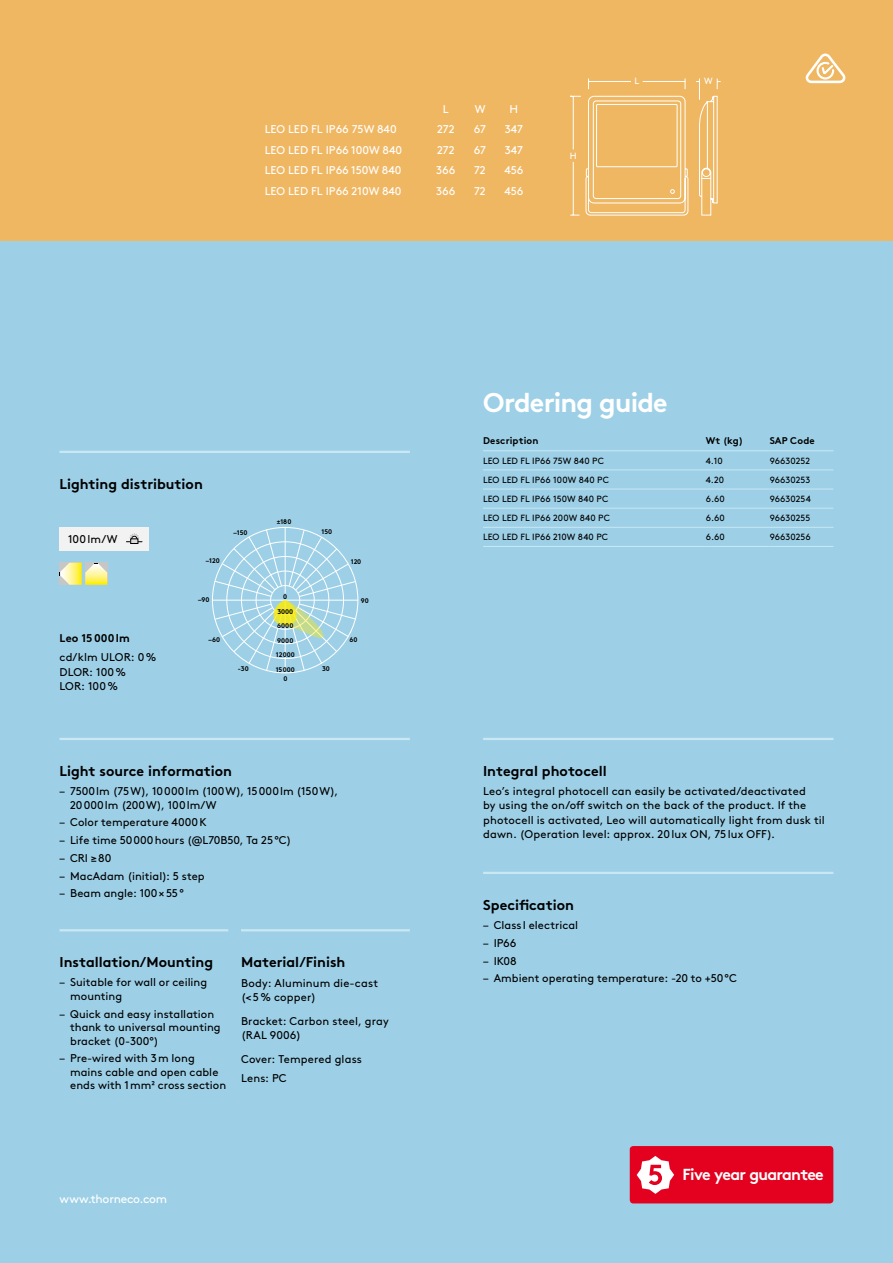
<style>
.page{position:relative;width:893px;height:1263px;background:#9dd0e7}
.page>*{position:absolute;margin:0;border:0;box-sizing:border-box;transform-origin:0 0}
.Subheadline_white_18{font:700 27px "Brown";letter-spacing:-.03em;color:#fff}
.t1{font:700 16.05px "Brown";letter-spacing:-.05em;color:#fff}
.Headline_Running_Tex{font:700 14.25px "Brown";color:#000}
.t2{font:12px "Brown";letter-spacing:-.02em;color:#fff}
.Running_Text_7_5pt{font:11.25px/14.2px "Brown";letter-spacing:.005em;color:#000}
.Dimension_Drawing{font:11.25px "Brown";color:#fff}
.Dimension_Drawing_ce{font:11.25px "Brown";letter-spacing:-.005em;color:#fff}
.Running_Text_Bold_7{font:700 11.25px "Brown";letter-spacing:.01em;color:#000}
.LVK_Lm_W_7_5pt{font:11.25px "Brown";letter-spacing:.01em;color:#000}
.Table_Headline_6_5pt{font:700 9.75px "Brown";letter-spacing:.015em;color:#000}
.Table_Text_6pt{font:9px "Brown";letter-spacing:.005em;color:#000}
.t3{font:9px "Brown";color:#fff}
.t4{font:700 6.75px/14.7px "Brown";color:#000}
</style>
<div class="page">
<div style="left:0;top:0;width:893px;height:240px;background:#f0b763"></div>
<hr style="left:60px;top:738px;width:350px;height:2px;background:#c9e8f3">
<hr style="left:483px;top:738px;width:350px;height:2px;background:#c9e8f3">
<hr style="left:60px;top:929px;width:168px;height:2px;background:#c9e8f3">
<hr style="left:241px;top:929px;width:169px;height:2px;background:#c9e8f3">
<hr style="left:483px;top:872px;width:350px;height:2px;background:#c9e8f3">
<hr style="left:60px;top:451px;width:350px;height:2px;background:#c9e8f3">
<svg style="left:60px;top:563px;width:47px;height:22px"></svg>
<hr style="left:285px;top:527px;width:1px;height:66px;background:#fff">
<hr style="left:285px;top:600px;width:1px;height:73px;background:#fff">
<hr style="left:212px;top:600px;width:146px;height:1px;background:#fff">
<svg style="left:214px;top:529px;width:143px;height:143px"></svg>
<div style="left:60px;top:527px;width:89px;height:24px;background:#f2f2f2"></div>
<svg style="left:126px;top:534px;width:16px;height:10px"></svg>
<hr style="left:483px;top:450px;width:223px;height:1px;background:#c9e8f3">
<hr style="left:706px;top:450px;width:64px;height:1px;background:#c9e8f3">
<hr style="left:770px;top:450px;width:63px;height:1px;background:#c9e8f3">
<hr style="left:483px;top:469px;width:223px;height:1px;background:#c9e8f3">
<hr style="left:706px;top:469px;width:64px;height:1px;background:#c9e8f3">
<hr style="left:770px;top:469px;width:63px;height:1px;background:#c9e8f3">
<hr style="left:483px;top:489px;width:223px;height:1px;background:#c9e8f3">
<hr style="left:706px;top:489px;width:64px;height:1px;background:#c9e8f3">
<hr style="left:770px;top:489px;width:63px;height:1px;background:#c9e8f3">
<hr style="left:483px;top:508px;width:223px;height:1px;background:#c9e8f3">
<hr style="left:706px;top:508px;width:64px;height:1px;background:#c9e8f3">
<hr style="left:770px;top:508px;width:63px;height:1px;background:#c9e8f3">
<hr style="left:483px;top:527px;width:223px;height:1px;background:#c9e8f3">
<hr style="left:706px;top:527px;width:64px;height:1px;background:#c9e8f3">
<hr style="left:770px;top:527px;width:63px;height:1px;background:#c9e8f3">
<hr style="left:483px;top:546px;width:223px;height:1px;background:#c9e8f3">
<hr style="left:706px;top:546px;width:64px;height:1px;background:#c9e8f3">
<hr style="left:770px;top:546px;width:63px;height:1px;background:#c9e8f3">
<div style="left:630px;top:1146px;width:203px;height:57px;background:#e4001f;border-radius:3px"></div>
<svg style="left:637px;top:1156px;width:37px;height:38px"></svg>
<svg style="left:805px;top:54px;width:41px;height:29px"></svg>
<svg style="left:570px;top:79px;width:151px;height:137px"></svg>
<p class="Dimension_Drawing_ce" style="left:443px;top:100px;width:7px">L</p>
<p class="Dimension_Drawing_ce" style="left:475px;top:100px;width:12px">W</p>
<p class="Dimension_Drawing_ce" style="left:510px;top:100px;width:10px">H</p>
<p class="Dimension_Drawing" style="left:265px;top:121px;width:133px">LEO LED FL IP66 75W 840</p>
<p class="Dimension_Drawing_ce" style="left:437px;top:121px;width:19px">272</p>
<p class="Dimension_Drawing_ce" style="left:474px;top:121px;width:14px">67</p>
<p class="Dimension_Drawing_ce" style="left:505px;top:121px;width:20px">347</p>
<p class="Dimension_Drawing" style="left:265px;top:141px;width:139px">LEO LED FL IP66 100W 840</p>
<p class="Dimension_Drawing_ce" style="left:437px;top:141px;width:19px">272</p>
<p class="Dimension_Drawing_ce" style="left:474px;top:141px;width:14px">67</p>
<p class="Dimension_Drawing_ce" style="left:505px;top:141px;width:20px">347</p>
<p class="Dimension_Drawing" style="left:265px;top:162px;width:138px">LEO LED FL IP66 150W 840</p>
<p class="Dimension_Drawing_ce" style="left:436px;top:162px;width:21px">366</p>
<p class="Dimension_Drawing_ce" style="left:474px;top:162px;width:13px">72</p>
<p class="Dimension_Drawing_ce" style="left:504px;top:162px;width:20px">456</p>
<p class="Dimension_Drawing" style="left:265px;top:182px;width:138px">LEO LED FL IP66 210W 840</p>
<p class="Dimension_Drawing_ce" style="left:436px;top:182px;width:21px">366</p>
<p class="Dimension_Drawing_ce" style="left:474px;top:182px;width:13px">72</p>
<p class="Dimension_Drawing_ce" style="left:504px;top:182px;width:20px">456</p>
<p class="t3" style="left:570px;top:148px;width:8px">H</p>
<p class="t3" style="left:634px;top:74px;width:6px">L</p>
<p class="t3" style="left:704px;top:74px;width:10px">W</p>
<p class="Headline_Running_Tex" style="left:60px;top:472px;width:145px">Lighting distribution</p>
<p class="LVK_Lm_W_7_5pt" style="left:68px;top:531px;width:51px">100lm/W</p>
<p class="t4" style="left:233px;top:524px;width:16px">–150</p>
<p class="t4" style="left:277px;top:514px;width:16px">±180</p>
<p class="t4" style="left:322px;top:524px;width:12px">150</p>
<p class="Running_Text_Bold_7" style="left:60px;top:629px;width:72px">Leo 15000lm</p>
<p class="Running_Text_7_5pt" style="left:60px;top:649px;width:98px">cd/klm ULOR: 0%<br>DLOR: 100%<br>LOR: 100%</p>
<p class="t4" style="left:206px;top:553px;width:16px">–120</p>
<p class="t4" style="left:351px;top:554px;width:12px">120</p>
<p class="t4" style="left:198px;top:592px;width:13px">–90</p>
<p class="t4" style="left:361px;top:592px;width:10px">90</p>
<p class="t4" style="left:209px;top:632px;width:13px">–60</p>
<p class="t4" style="left:283px;top:589px;width:6px">0</p>
<p class="t4" style="left:276px;top:603px;width:21px">3000<br>6000<br>9000<br>12000<br>15000</p>
<p class="t4" style="left:350px;top:631px;width:10px">60</p>
<p class="t4" style="left:322px;top:660px;width:9px">30</p>
<p class="t4" style="left:238px;top:660px;width:13px">-30</p>
<p class="t4" style="left:284px;top:670px;width:6px">0</p>
<p class="Headline_Running_Tex" style="left:60px;top:759px;width:174px">Light source information</p>
<p class="Running_Text_7_5pt" style="left:70px;top:783px;width:270px;line-height:13.5px;text-indent:-11px">– 7500lm (75W), 10000lm (100W), 15000lm (150W),<br>20000lm (200W), 100lm/W</p>
<p class="Running_Text_7_5pt" style="left:60px;top:814px;width:149px">– Color temperature 4000K</p>
<p class="Running_Text_7_5pt" style="left:60px;top:832px;width:233px">– Life time 50000hours (@L70B50, Ta 25°C)</p>
<p class="Running_Text_7_5pt" style="left:60px;top:850px;width:53px">– CRI ≥80</p>
<p class="Running_Text_7_5pt" style="left:60px;top:868px;width:147px">– MacAdam (initial): 5 step</p>
<p class="Running_Text_7_5pt" style="left:60px;top:885px;width:126px">– Beam angle: 100×55°</p>
<p class="Headline_Running_Tex" style="left:60px;top:951px;width:155px">Installation/Mounting</p>
<p class="Headline_Running_Tex" style="left:241px;top:951px;width:106px">Material/Finish</p>
<p class="Running_Text_7_5pt" style="left:241px;top:974px;width:139px">Body: Aluminum die-cast (&lt;5% copper)</p>
<p class="Running_Text_7_5pt" style="left:241px;top:1013px;width:149px">Bracket: Carbon steel, gray (RAL 9006)</p>
<p class="Running_Text_7_5pt" style="left:241px;top:1051px;width:122px">Cover: Tempered glass</p>
<p class="Running_Text_7_5pt" style="left:241px;top:1070px;width:47px">Lens: PC</p>
<p class="Running_Text_7_5pt" style="left:70px;top:975px;width:139px;line-height:13.5px;text-indent:-11px">– Suitable for wall or ceiling mounting</p>
<p class="Running_Text_7_5pt" style="left:70px;top:1006px;width:152px;line-height:13.5px;text-indent:-11px">– Quick and easy installation thank to universal mounting bracket (0-300°)</p>
<p class="Running_Text_7_5pt" style="left:70px;top:1051px;width:158px;line-height:13.5px;text-indent:-11px">– Pre-wired with 3m long mains cable and open cable ends with 1mm² cross section</p>
<p class="t2" style="left:60px;top:1190px;width:109px">www.thorneco.com</p>
<p class="Subheadline_white_18" style="left:483px;top:381px;width:186px">Ordering guide</p>
<p class="Table_Headline_6_5pt" style="left:483px;top:433px;width:57px">Description</p>
<p class="Table_Headline_6_5pt" style="left:706px;top:433px;width:39px">Wt (kg)</p>
<p class="Table_Headline_6_5pt" style="left:770px;top:433px;width:47px">SAP Code</p>
<p class="Table_Text_6pt" style="left:483px;top:454px;width:122px">LEO LED FL IP66 75W 840 PC</p>
<p class="Table_Text_6pt" style="left:706px;top:454px;width:18px">4.10</p>
<p class="Table_Text_6pt" style="left:770px;top:454px;width:42px">96630252</p>
<p class="Table_Text_6pt" style="left:483px;top:473px;width:127px">LEO LED FL IP66 100W 840 PC</p>
<p class="Table_Text_6pt" style="left:706px;top:473px;width:20px">4.20</p>
<p class="Table_Text_6pt" style="left:770px;top:473px;width:42px">96630253</p>
<p class="Table_Text_6pt" style="left:483px;top:492px;width:127px">LEO LED FL IP66 150W 840 PC</p>
<p class="Table_Text_6pt" style="left:706px;top:492px;width:20px">6.60</p>
<p class="Table_Text_6pt" style="left:770px;top:492px;width:43px">96630254</p>
<p class="Table_Text_6pt" style="left:483px;top:511px;width:128px">LEO LED FL IP66 200W 840 PC</p>
<p class="Table_Text_6pt" style="left:706px;top:511px;width:20px">6.60</p>
<p class="Table_Text_6pt" style="left:770px;top:511px;width:42px">96630255</p>
<p class="Table_Text_6pt" style="left:483px;top:530px;width:127px">LEO LED FL IP66 210W 840 PC</p>
<p class="Table_Text_6pt" style="left:706px;top:530px;width:20px">6.60</p>
<p class="Table_Text_6pt" style="left:770px;top:530px;width:43px">96630256</p>
<p class="Headline_Running_Tex" style="left:483px;top:759px;width:125px">Integral photocell</p>
<p class="Running_Text_7_5pt" style="left:483px;top:783px;width:343px">Leo’s integral photocell can easily be activated/deactivated<br>by using the on/off switch on the back of the product. If the photocell is activated, Leo will automatically light from dusk til dawn. (Operation level: approx. 20lux ON, 75lux OFF).</p>
<p class="Headline_Running_Tex" style="left:483px;top:893px;width:92px">Specification</p>
<p class="Running_Text_7_5pt" style="left:483px;top:917px;width:97px">– ClassI electrical</p>
<p class="Running_Text_7_5pt" style="left:483px;top:935px;width:35px">– IP66</p>
<p class="Running_Text_7_5pt" style="left:483px;top:953px;width:35px">– IK08</p>
<p class="Running_Text_7_5pt" style="left:483px;top:970px;width:255px">– Ambient operating temperature: -20 to +50°C</p>
<h2 class="t1" style="left:682px;top:1162px;width:143px">Five year guarantee</h2>
</div>
